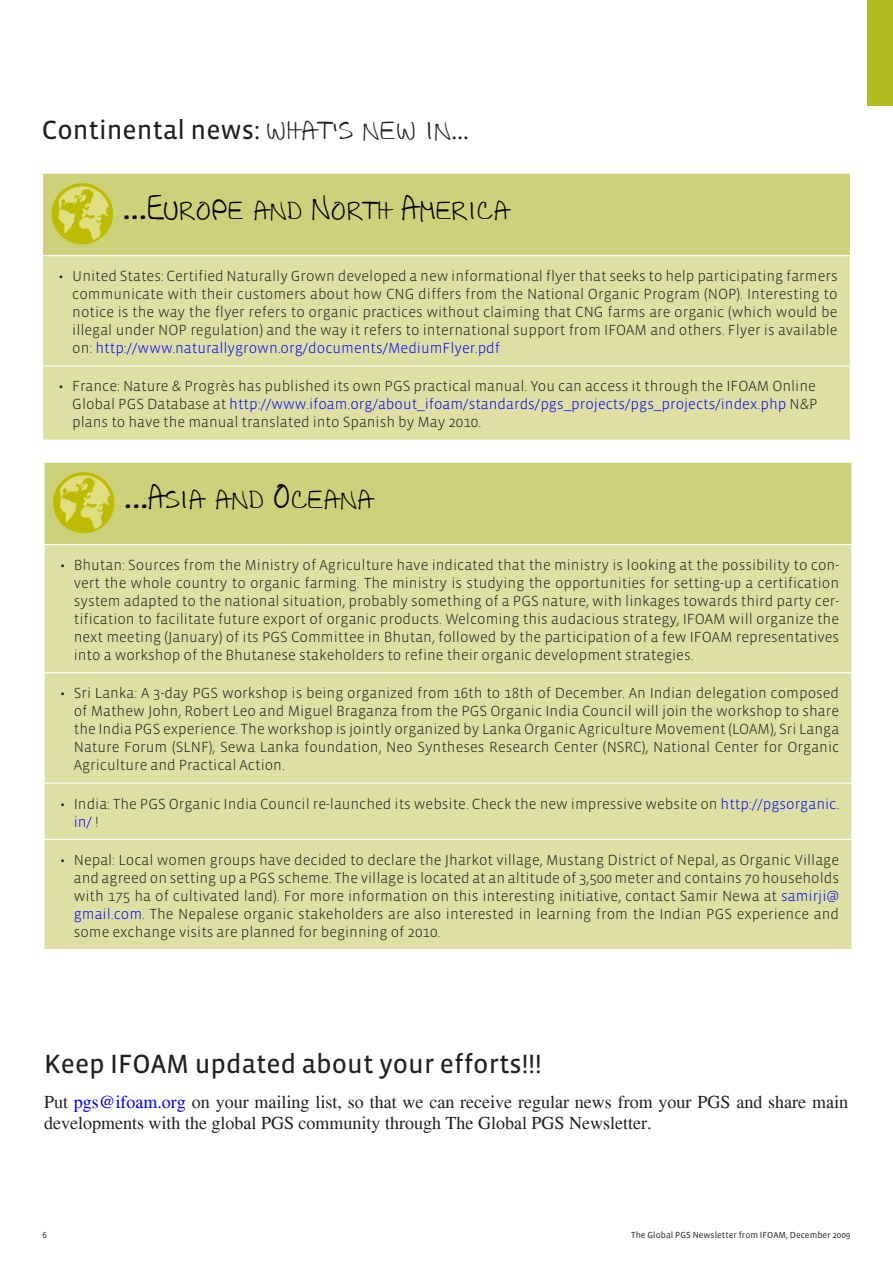
<style>
.page{position:relative;width:893px;height:1263px;background:#fff}
.page>*{position:absolute;margin:0;border:0;box-sizing:border-box;transform-origin:0 0}
._01-Article_Headline{font:27px "Vista Sans OT";color:#231f20}
._10-Cont__news_headl{font:27px "All Caps";color:#000}
._00-Text_body{font:18px/21.6px "Times";color:#231f20}
._10-Cont__news_bulle{font:300 15px/18px "Vista Sans OT";color:#231f20;text-align:justify}
.t1{font:9px "Vista Sans OT";color:#231f20}
.s1{font-family:"All Caps"}
.s2{color:#00f}
</style>
<div class="page">
<div style="left:867px;top:0;width:26px;height:106px;background:#b0bb1d"></div>
<div style="left:44px;top:462px;width:808px;height:82px;background:#cdd17a"></div>
<div style="left:45px;top:545px;width:806px;height:404px;background:#dee0a3"></div>
<hr style="left:43px;top:461px;width:809px;height:2px;background:#fff">
<hr style="left:43px;top:463px;width:2px;height:81px;background:#fff">
<hr style="left:851px;top:463px;width:1px;height:81px;background:#fff">
<hr style="left:43px;top:672px;width:809px;height:1px;background:#fff">
<hr style="left:43px;top:782px;width:809px;height:2px;background:#fff">
<hr style="left:43px;top:839px;width:809px;height:1px;background:#fff">
<div style="left:53px;top:472px;width:61px;height:61px;background:#bebc00;border-radius:50%"></div>
<svg style="left:60px;top:475px;width:50px;height:54px"></svg>
<div style="left:43px;top:173px;width:807px;height:83px;background:#cdd17a"></div>
<div style="left:43px;top:256px;width:807px;height:184px;background:#dee0a3"></div>
<hr style="left:42px;top:173px;width:809px;height:1px;background:#fff">
<hr style="left:42px;top:255px;width:809px;height:1px;background:#fff">
<hr style="left:42px;top:365px;width:809px;height:1px;background:#fff">
<div style="left:52px;top:183px;width:61px;height:61px;background:#bebc00;border-radius:50%"></div>
<svg style="left:58px;top:186px;width:51px;height:54px"></svg>
<p class="_01-Article_Headline" style="left:42px;top:116px;width:429px">Continental news: <span class="s1">what's new in</span>…</p>
<p class="_10-Cont__news_headl" style="left:122px;top:194px;width:389px">...Europe and North America</p>
<p class="_10-Cont__news_bulle" style="left:72px;top:267px;width:767px;text-indent:-14px">• United States: Certified Naturally Grown developed a new informational flyer that seeks to help participating farmers communicate with their customers about how CNG differs from the National Organic Program (NOP). Interesting to notice is the way the flyer refers to organic practices without claiming that CNG farms are organic (which would be illegal under NOP regulation) and the way it refers to international support from IFOAM and others. Flyer is available on: <span class="s2">http://www.naturallygrown.org/documents/MediumFlyer.pdf</span></p>
<p class="_10-Cont__news_bulle" style="left:72px;top:378px;width:747px;text-indent:-14px">• France: Nature &amp; Progrès has published its own PGS practical manual. You can access it through the IFOAM Online Global PGS Database at <span class="s2">http://www.ifoam.org/about_ifoam/standards/pgs_projects/pgs_projects/index.php</span> N&amp;P plans to have the manual translated into Spanish by May 2010.</p>
<p class="_10-Cont__news_headl" style="left:124px;top:483px;width:252px">...Asia and Oceana</p>
<p class="_10-Cont__news_bulle" style="left:74px;top:556px;width:767px;text-indent:-14px">• Bhutan: Sources from the Ministry of Agriculture have indicated that the ministry is looking at the possibility to con&shy;vert the whole country to organic farming. The ministry is studying the opportunities for setting-up a certification system adapted to the national situation, probably something of a PGS nature, with linkages towards third party cer&shy;tification to facilitate future export of organic products. Welcoming this audacious strategy, IFOAM will organize the next meeting (January) of its PGS Committee in Bhutan, followed by the participation of a few IFOAM representatives into a workshop of the Bhutanese stakeholders to refine their organic development strategies.</p>
<p class="_10-Cont__news_bulle" style="left:74px;top:685px;width:767px;text-indent:-14px">• Sri Lanka: A 3-day PGS workshop is being organized from 16th to 18th of December. An Indian delegation composed of Mathew John, Robert Leo and Miguel Braganza from the PGS Organic India Council will join the workshop to share the India PGS experience. The workshop is jointly organized by Lanka Organic Agriculture Movement (LOAM), Sri Langa Nature Forum (SLNF), Sewa Lanka foundation, Neo Syntheses Research Center (NSRC), National Center for Organic Agriculture and Practical Action.</p>
<p class="_10-Cont__news_bulle" style="left:74px;top:795px;width:767px;text-indent:-14px">• India: The PGS Organic India Council re-launched its website. Check the new impressive website on <span class="s2">http://pgsorganic. in/</span> !</p>
<p class="_10-Cont__news_bulle" style="left:74px;top:851px;width:767px;text-indent:-14px">• Nepal: Local women groups have decided to declare the Jharkot village, Mustang District of Nepal, as Organic Village and agreed on setting up a PGS scheme. The village is located at an altitude of 3,500 meter and contains 70 households with 175 ha of cultivated land). For more information on this interesting initiative, contact Samir Newa at <span class="s2">samirji@ gmail.com</span>. The Nepalese organic stakeholders are also interested in learning from the Indian PGS experience and some exchange visits are planned for beginning of 2010.</p>
<p class="_01-Article_Headline" style="left:44px;top:1050px;width:499px">Keep IFOAM updated about your efforts!!!</p>
<p class="_00-Text_body" style="left:44px;top:1091px;width:806px">Put <span class="s2">pgs@ifoam.org</span> on your mailing list, so that we can receive regular news from your PGS and share main developments with the global PGS community through The Global PGS Newsletter.</p>
<p class="t1" style="left:43px;top:1230px;width:6px">6</p>
<p class="t1" style="left:631px;top:1230px;width:221px">The Global PGS Newsletter from IFOAM, December 2009</p>
</div>
